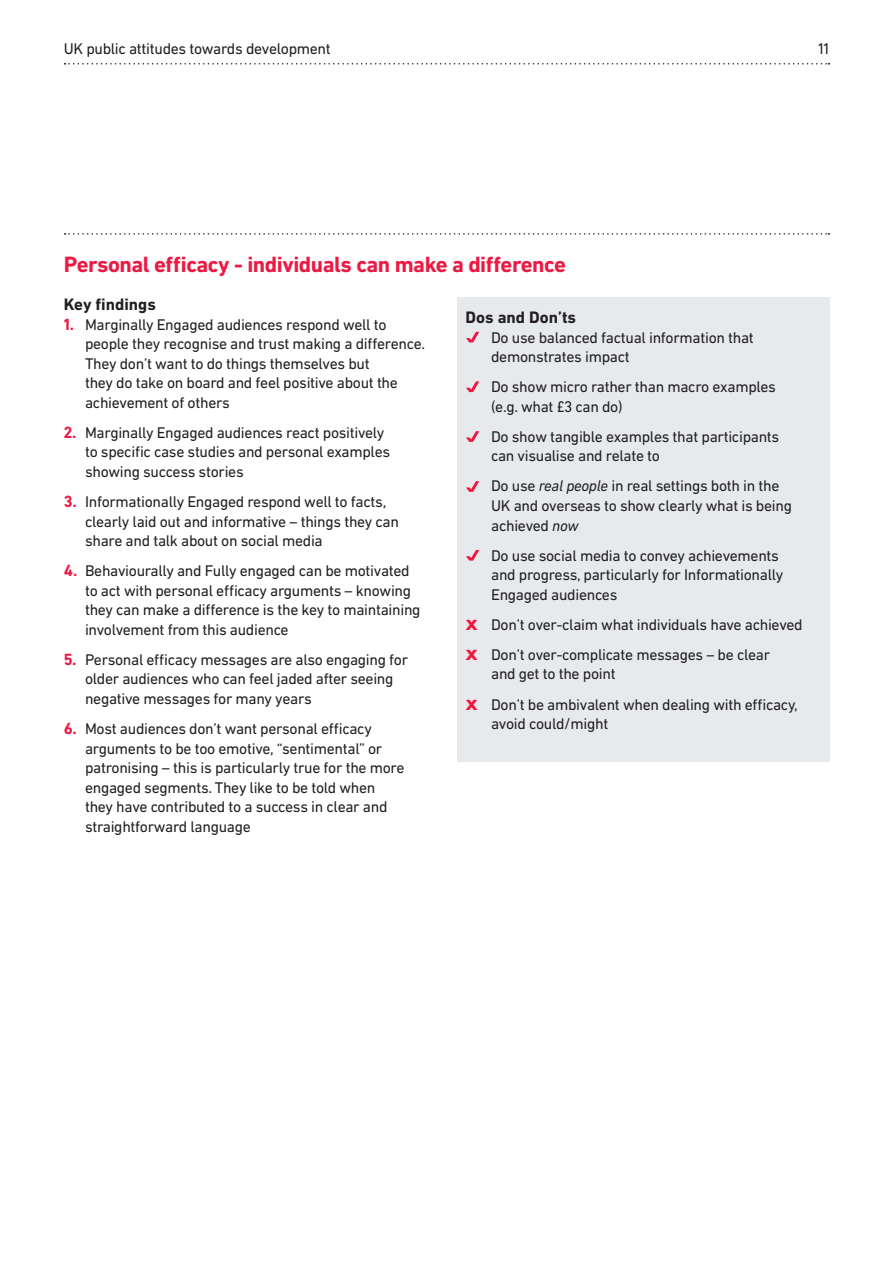
<style>
.page{position:relative;width:893px;height:1263px;background:#fff}
.page>*{position:absolute;margin:0;border:0;box-sizing:border-box;transform-origin:0 0}
.t1{font:700 22.5px "DIN Next LT Pro";letter-spacing:-.02em;color:#ed1943}
.t2{font:700 16.8px "DIN Next LT Pro";color:#231f20}
.t3{font:15.75px/19.5px "DIN Next LT Pro";letter-spacing:-.02em;color:#231f20}
.s1{font-weight:700;font-size:16.5px;color:#ed1943}
.s2{font-style:italic}
.s3{font-weight:700;font-size:21px;color:#ed1943}
</style>
<div class="page">
<svg style="left:65px;top:233px;width:764px;height:2px"></svg>
<svg style="left:65px;top:63px;width:764px;height:2px"></svg>
<div style="left:457px;top:298px;width:372px;height:464px;background:#e7eaed"></div>
<svg style="left:466px;top:332px;width:13px;height:10px"></svg>
<svg style="left:466px;top:381px;width:13px;height:11px"></svg>
<svg style="left:466px;top:431px;width:13px;height:11px"></svg>
<svg style="left:466px;top:550px;width:13px;height:11px"></svg>
<svg style="left:466px;top:481px;width:13px;height:11px"></svg>
<p class="t3" style="left:64px;top:39px;width:268px">UK public attitudes towards development</p>
<p class="t3" style="left:818px;top:39px;width:12px">11</p>
<h1 class="t1" style="left:64px;top:251px;width:504px">Personal efficacy - individuals can make a difference</h1>
<p class="t2" style="left:64px;top:295px;width:94px">Key findings</p>
<p class="t3" style="left:85px;top:315px;width:342px;text-indent:-21px"><span class="s1">1.</span> Marginally Engaged audiences respond well to people they recognise and trust making a difference.<br>They don’t want to do things themselves but<br>they do take on board and feel positive about the achievement of others</p>
<p class="t3" style="left:85px;top:423px;width:307px;text-indent:-21px"><span class="s1">2.</span> Marginally Engaged audiences react positively to specific case studies and personal examples showing success stories</p>
<p class="t3" style="left:85px;top:492px;width:315px;text-indent:-21px"><span class="s1">3.</span> Informationally Engaged respond well to facts, clearly laid out and informative – things they can share and talk about on social media</p>
<p class="t3" style="left:85px;top:561px;width:337px;text-indent:-21px"><span class="s1">4.</span> Behaviourally and Fully engaged can be motivated to act with personal efficacy arguments – knowing they can make a difference is the key to maintaining involvement from this audience</p>
<p class="t3" style="left:85px;top:650px;width:325px;text-indent:-21px"><span class="s1">5.</span> Personal efficacy messages are also engaging for older audiences who can feel jaded after seeing negative messages for many years</p>
<p class="t3" style="left:85px;top:719px;width:321px;text-indent:-21px"><span class="s1">6.</span> Most audiences don’t want personal efficacy arguments to be too emotive, “sentimental” or patronising – this is particularly true for the more engaged segments. They like to be told when they have contributed to a success in clear and straightforward language</p>
<p class="t2" style="left:466px;top:308px;width:112px">Dos and Don’ts</p>
<p class="t3" style="left:491px;top:327px;width:264px">Do use balanced factual information that demonstrates impact</p>
<p class="t3" style="left:491px;top:377px;width:286px">Do show micro rather than macro examples (e.g. what £3 can do)</p>
<p class="t3" style="left:491px;top:427px;width:290px">Do show tangible examples that participants can visualise and relate to</p>
<p class="t3" style="left:491px;top:476px;width:302px">Do use <span class="s2">real people</span> in real settings both in the<br>UK and overseas to show clearly what is being achieved <span class="s2">now</span></p>
<p class="t3" style="left:491px;top:545px;width:294px">Do use social media to convey achievements and progress, particularly for Informationally<br>Engaged audiences</p>
<p class="t3" style="left:466px;top:609px;width:339px;line-height:30.2px"><span class="s3">x</span> Don’t over-claim what individuals have achieved <span class="s3">x</span> Don’t over-complicate messages – be clear</p>
<p class="t3" style="left:466px;top:659px;width:334px;line-height:30.2px;text-indent:26px">and get to the point<br><span class="s3">x</span> Don’t be ambivalent when dealing with efficacy,</p>
<p class="t3" style="left:491px;top:714px;width:119px">avoid could/might</p>
</div>
